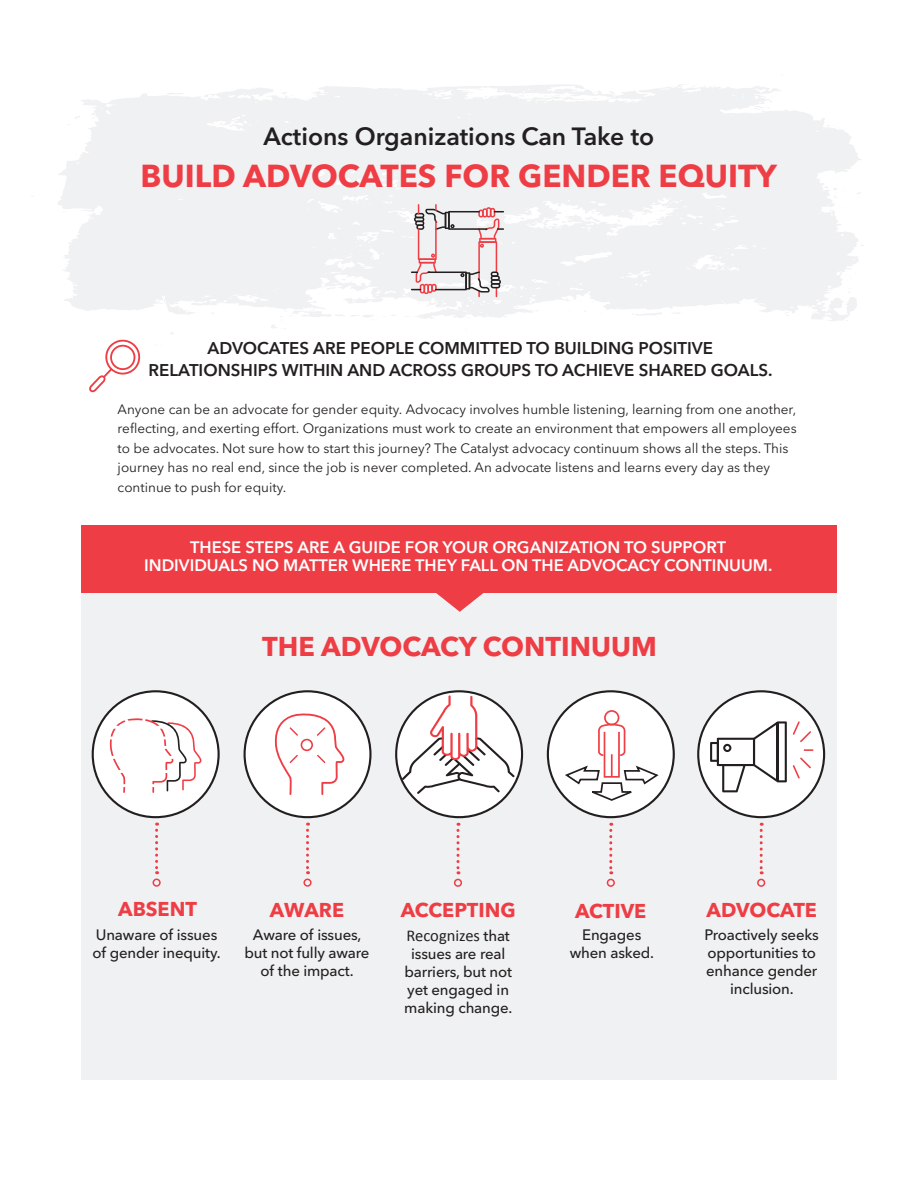
<style>
.page{position:relative;width:918px;height:1188px;background:#fff}
.page>*{position:absolute;margin:0;border:0;box-sizing:border-box;transform-origin:0 0}
.t1{font:700 31.5px "Avenir Next LT Pro";color:#ee3d44}
.t2{font:700 27px "Avenir Next LT Pro";color:#ee3d44}
.t3{font:600 24.75px "Avenir Next LT Pro";color:#231f20}
.t4{font:700 19.8px "Avenir Next LT Pro";color:#ee3d44}
.t5{font:600 16.8px/21.3px "Avenir Next LT Pro";color:#231f20;text-align:center}
.t6{font:600 16.5px/18px "Avenir Next LT Pro";color:#fff;text-align:center}
.t7{font:16.5px "Calibri";color:#231f20}
.t8{font:500 15px/18px "Avenir Next LT Pro";letter-spacing:-.01em;color:#231f20;text-align:center}
.t9{font:13.5px/19.5px "Avenir Next LT Pro";color:#231f20}
.s1{font-family:"Avenir Next LT Pro";font-weight:500;font-size:15px}
</style>
<div class="page">
<div style="left:81px;top:592px;width:756px;height:488px;background:#f0f1f2"></div>
<svg style="left:155px;top:823px;width:3px;height:51px"></svg>
<svg style="left:58px;top:84px;width:805px;height:250px;fill:#f0f1f2"></svg>
<svg style="left:89px;top:339px;width:52px;height:54px"></svg>
<div style="left:93px;top:691px;width:126px;height:126px;background:#fff;border-radius:50%"></div>
<svg style="left:110px;top:718px;width:92px;height:75px"></svg>
<div style="left:698px;top:691px;width:126px;height:126px;background:#fff;border-radius:50%"></div>
<div style="left:548px;top:691px;width:126px;height:126px;background:#fff;border-radius:50%"></div>
<div style="left:245px;top:691px;width:125px;height:126px;background:#fff;border-radius:50%"></div>
<svg style="left:275px;top:713px;width:70px;height:82px"></svg>
<div style="left:301px;top:739px;width:12px;height:12px;border:2px solid #ee3d44;border-radius:50%"></div>
<svg style="left:396px;top:691px;width:126px;height:126px;fill:#fff"></svg>
<div style="left:82px;top:525px;width:755px;height:67px;background:#ee3d44"></div>
<svg style="left:435px;top:592px;width:49px;height:20px"></svg>
<svg style="left:402px;top:695px;width:113px;height:99px"></svg>
<div style="left:153px;top:879px;width:8px;height:8px;border:2px solid #ee3d44;border-radius:50%"></div>
<svg style="left:306px;top:823px;width:3px;height:51px"></svg>
<div style="left:303px;top:879px;width:9px;height:8px;border:2px solid #ee3d44;border-radius:50%"></div>
<svg style="left:456px;top:823px;width:3px;height:51px"></svg>
<div style="left:454px;top:879px;width:8px;height:8px;border:2px solid #ee3d44;border-radius:50%"></div>
<svg style="left:609px;top:823px;width:3px;height:51px"></svg>
<div style="left:607px;top:879px;width:8px;height:8px;border:2px solid #ee3d44;border-radius:50%"></div>
<svg style="left:760px;top:823px;width:3px;height:51px"></svg>
<div style="left:757px;top:879px;width:8px;height:8px;border:2px solid #ee3d44;border-radius:50%"></div>
<svg style="left:710px;top:721px;width:77px;height:71px"></svg>
<svg style="left:804px;top:749px;width:9px;height:2px"></svg>
<svg style="left:793px;top:758px;width:18px;height:21px"></svg>
<svg style="left:793px;top:721px;width:18px;height:21px"></svg>
<svg style="left:563px;top:709px;width:97px;height:93px"></svg>
<svg style="left:411px;top:204px;width:93px;height:93px"></svg>
<h3 class="t3" style="left:263px;top:121px;width:392px">Actions Organizations Can Take to</h3>
<h1 class="t1" style="left:141px;top:157px;width:638px">BUILD ADVOCATES FOR GENDER EQUITY</h1>
<p class="t5" style="left:149px;top:338px;width:625px">ADVOCATES ARE PEOPLE COMMITTED TO BUILDING POSITIVE<br>RELATIONSHIPS WITHIN AND ACROSS GROUPS TO ACHIEVE SHARED GOALS.</p>
<p class="t9" style="left:118px;top:399px;width:681px">Anyone can be an advocate for gender equity. Advocacy involves humble listening, learning from one another, reflecting, and exerting effort. Organizations must work to create an environment that empowers all employees to be advocates. Not sure how to start this journey? The Catalyst advocacy continuum shows all the steps. This journey has no real end, since the job is never completed. An advocate listens and learns every day as they continue to push for equity.</p>
<p class="t6" style="left:144px;top:538px;width:630px">THESE STEPS ARE A GUIDE FOR YOUR ORGANIZATION TO SUPPORT<br>INDIVIDUALS NO MATTER WHERE THEY FALL ON THE ADVOCACY CONTINUUM.</p>
<h2 class="t2" style="left:262px;top:630px;width:396px">THE ADVOCACY CONTINUUM</h2>
<h3 class="t4" style="left:118px;top:897px;width:80px">ABSENT</h3>
<h3 class="t4" style="left:270px;top:898px;width:76px">AWARE</h3>
<h3 class="t4" style="left:401px;top:898px;width:117px">ACCEPTING</h3>
<h3 class="t4" style="left:575px;top:899px;width:73px">ACTIVE</h3>
<h3 class="t4" style="left:707px;top:898px;width:112px">ADVOCATE</h3>
<p class="t8" style="left:92px;top:926px;width:130px;text-align:left">Unaware of issues of gender inequity.</p>
<p class="t8" style="left:245px;top:926px;width:126px">Aware of issues, but not fully aware of the impact.</p>
<p class="t7" style="left:407px;top:925px;width:105px">Recognizes <span class="s1">that</span></p>
<p class="t8" style="left:404px;top:945px;width:110px">issues are real barriers, but not yet engaged in making change.</p>
<p class="t8" style="left:570px;top:926px;width:86px">Engages when asked.</p>
<p class="t8" style="left:705px;top:926px;width:116px">Proactively seeks opportunities to enhance gender inclusion.</p>
</div>
